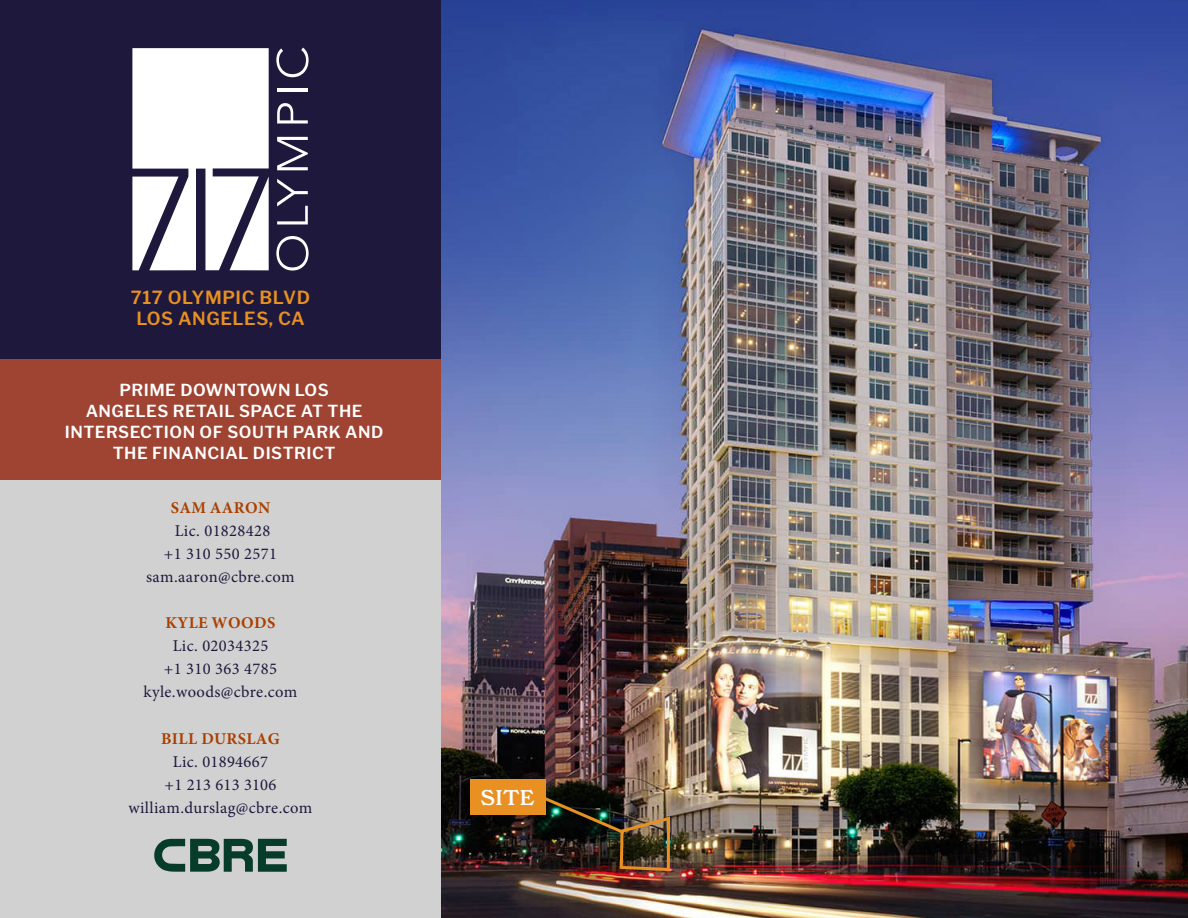
<style>
.page{position:relative;width:1188px;height:918px;background:#fff}
.page>*{position:absolute;margin:0;border:0;box-sizing:border-box;transform-origin:0 0}
.C1{font:500 21px "New Spirit";color:#fff}
.Call_out{font:600 18px/21px "Libre Franklin";letter-spacing:.03em;color:#e89022}
.C2{font:16.5px/23.1px "Minion Pro";letter-spacing:.025em;color:#1e183d;text-align:center}
.Call_out-2{font:600 16.5px/21px "Libre Franklin";letter-spacing:.03em;color:#fff;text-align:center}
.s1{font-weight:700;color:#aa4000}
</style>
<div class="page">
<div style="left:0;top:358px;width:441px;height:123px;background:#9f4433"></div>
<div style="left:0;top:481px;width:441px;height:437px;background:#d1d1d1"></div>
<img style="left:441px;top:0;width:747px;height:918px">
<div style="left:470px;top:779px;width:75px;height:36px;background:#e89022"></div>
<div style="left:0;top:0;width:441px;height:358px;background:#1e183d"></div>
<svg style="left:276px;top:236px;width:33px;height:35px"></svg>
<svg style="left:277px;top:179px;width:31px;height:45px"></svg>
<svg style="left:277px;top:137px;width:31px;height:33px"></svg>
<svg style="left:277px;top:103px;width:31px;height:20px"></svg>
<hr style="left:277px;top:89px;width:31px;height:3px;background:#fff">
<svg style="left:276px;top:48px;width:33px;height:29px"></svg>
<svg style="left:132px;top:48px;width:137px;height:222px;background:#e1e0e5"></svg>
<img style="left:539px;top:794px;width:133px;height:79px">
<svg style="left:154px;top:839px;width:133px;height:33px"></svg>
<p class="Call_out" style="left:131px;top:287px;width:181px">717 OLYMPIC BLVD<br>LOS ANGELES, CA</p>
<p class="Call_out-2" style="left:65px;top:379px;width:320px">PRIME DOWNTOWN LOS<br>ANGELES RETAIL SPACE AT THE<br>INTERSECTION OF SOUTH PARK AND<br>THE FINANCIAL DISTRICT</p>
<p class="C2" style="left:146px;top:496px;width:150px"><span class="s1">SAM AARON<br></span>Lic. 01828428<br>+1 310 550 2571 sam.aaron@cbre.com</p>
<p class="C2" style="left:144px;top:611px;width:155px"><span class="s1">KYLE WOODS<br></span>Lic. 02034325<br>+1 310 363 4785 kyle.woods@cbre.com</p>
<p class="C2" style="left:128px;top:727px;width:186px"><span class="s1">BILL DURSLAG<br></span>Lic. 01894667<br>+1 213 613 3106 william.durslag@cbre.com</p>
<p class="C1" style="left:481px;top:784px;width:55px">SITE</p>
</div>
